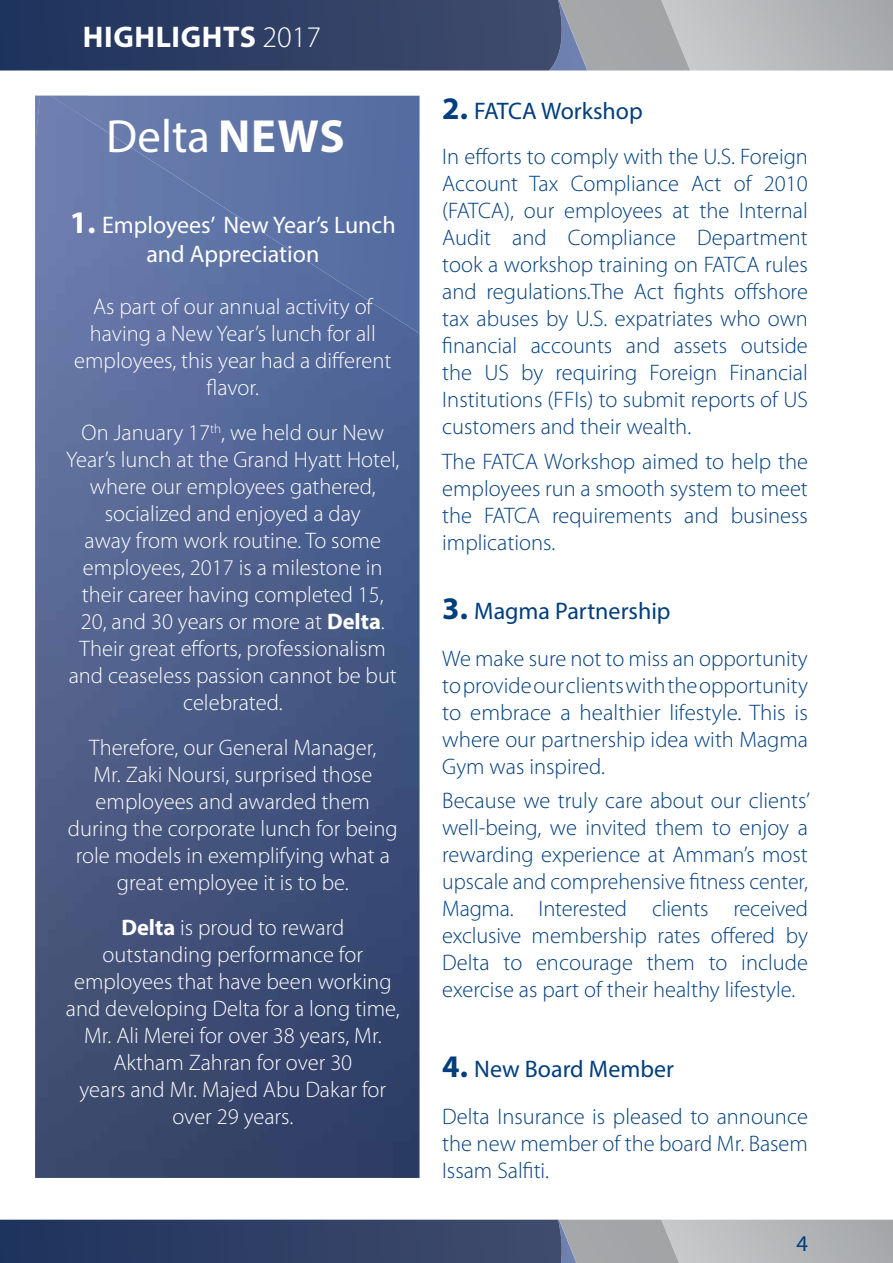
<style>
.page{position:relative;width:893px;height:1263px;background:#fff}
.page>*{position:absolute;margin:0;border:0;box-sizing:border-box;transform-origin:0 0}
.t1{font:46.65px "Myriad Pro";color:#fff}
.t2{font:700 31.5px "Myriad Pro";color:#003e7e}
.t3{font:700 31.5px "Myriad Pro";color:#fff}
.t4{font:700 30px "Myriad Pro";letter-spacing:.02em;color:#fff}
.t5{font:24px "Myriad Pro";color:#fff}
.t6{font:24px "Myriad Pro";color:#003e7e}
.t7{font:24px "Myriad Pro";letter-spacing:-.03em;color:#003e7e}
.t8{font:300 22.5px/27px "Myriad Pro";color:#003e7e;text-align:right}
.t9{font:300 22.5px/27px "Myriad Pro";color:#fff;text-align:center}
.t10{font:22.5px "Myriad Pro";color:#003e7e}
.t11{font:300 13.05px "Myriad Pro";color:#fff}
.s1{font-weight:300}
.s2{font-weight:700}
.s3{font-size:22.5px}
</style>
<div class="page">
<img style="left:35px;top:96px;width:384px;height:1082px">
<svg style="left:679px;top:1220px;width:214px;height:43px;background:#b4b6b9"></svg>
<img style="left:0;top:1220px;width:558px;height:43px">
<svg style="left:558px;top:1220px;width:1px;height:43px"></svg>
<img style="left:577px;top:1220px;width:102px;height:43px">
<img style="left:559px;top:1220px;width:18px;height:43px">
<svg style="left:690px;top:0;width:203px;height:70px;background:#b5b7b9"></svg>
<img style="left:0;top:0;width:549px;height:70px">
<svg style="left:549px;top:0;width:10px;height:70px"></svg>
<img style="left:587px;top:0;width:103px;height:70px">
<img style="left:559px;top:0;width:28px;height:70px">
<h3 class="t4" style="left:83px;top:17px;width:240px">HIGHLIGHTS <span class="s1">2017</span></h3>
<h1 class="t1" style="left:106px;top:108px;width:144px">Delta <span class="s2">News</span></h1>
<h2 class="t3" style="left:70px;top:202px;width:27px">1.</h2>
<p class="t5" style="left:102px;top:210px;width:295px">Employees’ New Year s’ Lunch</p>
<p class="t5" style="left:146px;top:239px;width:174px">and Appreciation</p>
<p class="t9" style="left:74px;top:293px;width:319px">As part of our annual activity of having a New Years’ lunch for all employees, this year had a different flavor.</p>
<p class="t9" style="left:230px;top:419px;width:155px">we held our New</p>
<p class="t11" style="left:210px;top:420px;width:16px"><span class="s3">,</span>t h</p>
<p class="t9" style="left:82px;top:419px;width:130px">On January 17</p>
<p class="t9" style="left:66px;top:446px;width:335px">Years’ lunch at the Grand Hyatt Hotel,</p>
<p class="t9" style="left:90px;top:473px;width:287px">where our employees gathered,</p>
<p class="t9" style="left:105px;top:500px;width:258px">socialized and enjoyed a day</p>
<p class="t9" style="left:85px;top:527px;width:298px">away from work routine To. some</p>
<p class="t9" style="left:83px;top:554px;width:301px">employees, 2017 ais milestone in</p>
<p class="t9" style="left:82px;top:581px;width:303px">their career having completed 15,</p>
<p class="t9" style="left:81px;top:608px;width:305px">20, and 30 years or more at <span class="s2">Delta</span>.</p>
<p class="t9" style="left:80px;top:635px;width:308px">Their great efforts, professionalism</p>
<p class="t9" style="left:69px;top:662px;width:330px">and ceaseless passion cannot be but</p>
<p class="t9" style="left:183px;top:689px;width:101px">celebrated.</p>
<p class="t9" style="left:68px;top:734px;width:331px">Therefore, our General Manager,<br>Mr. Zaki Noursi, surprised those employees and awarded them during the corporate lunch for being role models in exemplifying what a great employee toisit be.</p>
<p class="t9" style="left:66px;top:914px;width:336px"><span class="s2">Delta</span> is proud to reward outstanding performance for employees that have been working and developing Delta for a long time,<br>Mr. Ali Merei for over 38 years, Mr.<br>Aktham Zahran for over 30<br>years and Mr. Majed Abu Dakar for over 29 years.</p>
<h2 class="t2" style="left:442px;top:88px;width:27px">2.</h2>
<p class="t8" style="left:442px;top:143px;width:367px">In efforts to comply with the .S.U Foreign<br>2010</p>
<p class="t7" style="left:474px;top:96px;width:170px">FATCA Workshop</p>
<p class="t8" style="left:734px;top:170px;width:19px">of</p>
<p class="t8" style="left:571px;top:170px;width:110px">Compliance</p>
<p class="t8" style="left:442px;top:170px;width:77px">Account</p>
<p class="t8" style="left:442px;top:197px;width:367px">(FATCA ,) our employees at the Internal</p>
<p class="t8" style="left:697px;top:224px;width:112px">Department</p>
<p class="t8" style="left:530px;top:170px;width:30px">Tax</p>
<p class="t8" style="left:691px;top:170px;width:32px">Act</p>
<p class="t8" style="left:442px;top:224px;width:50px">Audit</p>
<p class="t8" style="left:442px;top:251px;width:367px">took a workshop training on FATCA rules</p>
<p class="t8" style="left:442px;top:278px;width:367px">and regulations.The Act fights offshore</p>
<p class="t8" style="left:442px;top:305px;width:367px">tax abuses by .S.U expatriates who own</p>
<p class="t8" style="left:741px;top:332px;width:69px">outside</p>
<p class="t8" style="left:512px;top:224px;width:36px">and</p>
<p class="t8" style="left:568px;top:224px;width:110px">Compliance</p>
<p class="t8" style="left:442px;top:332px;width:76px">financial</p>
<p class="t8" style="left:626px;top:332px;width:36px">and</p>
<p class="t8" style="left:531px;top:332px;width:83px">accounts</p>
<p class="t8" style="left:674px;top:332px;width:55px">assets</p>
<p class="t8" style="left:442px;top:359px;width:367px;text-align:left">the<br>Institutions (FFIs) to submit reports of US customers and their wealth.</p>
<p class="t8" style="left:442px;top:447px;width:367px">The FATCA Workshop aimed to help the employees run a smooth system to meet business</p>
<p class="t8" style="left:521px;top:359px;width:24px">by</p>
<p class="t8" style="left:729px;top:359px;width:80px">Financial</p>
<p class="t8" style="left:484px;top:359px;width:26px">US</p>
<p class="t8" style="left:649px;top:359px;width:69px">Foreign</p>
<p class="t8" style="left:555px;top:359px;width:83px">requiring</p>
<p class="t8" style="left:442px;top:501px;width:115px;text-align:left">the implications.</p>
<p class="t8" style="left:684px;top:501px;width:36px">and</p>
<p class="t8" style="left:484px;top:501px;width:57px">FATCA</p>
<p class="t8" style="left:552px;top:501px;width:122px">requirements</p>
<h2 class="t2" style="left:442px;top:588px;width:27px">3.</h2>
<p class="t8" style="left:442px;top:645px;width:367px;text-align:justify">We make sure not to miss an opportunity toprovideourclientswiththeopportunity to embrace a healthier lifestyle. This is where our partnership idea with Magma Gym was inspired.</p>
<p class="t8" style="left:442px;top:787px;width:369px">Because we truly care about our clients‘ well-being, we invited them to enjoy a rewarding experience at Ammans’ most upscale and comprehensive fitness center, received</p>
<p class="t6" style="left:474px;top:596px;width:198px">Magma Partnership</p>
<p class="t8" style="left:539px;top:895px;width:90px">Interested</p>
<p class="t8" style="left:652px;top:895px;width:58px">clients</p>
<p class="t8" style="left:442px;top:895px;width:73px">Magma.</p>
<p class="t8" style="left:442px;top:922px;width:206px">exclusive membership</p>
<p class="t8" style="left:657px;top:922px;width:44px">rates</p>
<p class="t8" style="left:711px;top:922px;width:66px">offered</p>
<p class="t8" style="left:786px;top:922px;width:24px">by</p>
<p class="t8" style="left:442px;top:949px;width:355px;text-align:left">Delta<br>exercise as part of their healthy lifestyle.</p>
<p class="t8" style="left:647px;top:949px;width:50px">them</p>
<p class="t8" style="left:741px;top:949px;width:68px">include</p>
<p class="t8" style="left:503px;top:949px;width:20px">to</p>
<p class="t8" style="left:709px;top:949px;width:20px">to</p>
<p class="t8" style="left:536px;top:949px;width:98px">encourage</p>
<h2 class="t2" style="left:442px;top:1046px;width:27px">4.</h2>
<p class="t8" style="left:442px;top:1103px;width:367px;text-align:justify">Delta Insurance is pleased to announce the new member of the board Mr. Basem Issam Salfiti.</p>
<p class="t6" style="left:474px;top:1054px;width:201px">New Board Member</p>
<p class="t10" style="left:796px;top:1230px;width:13px">4</p>
</div>
